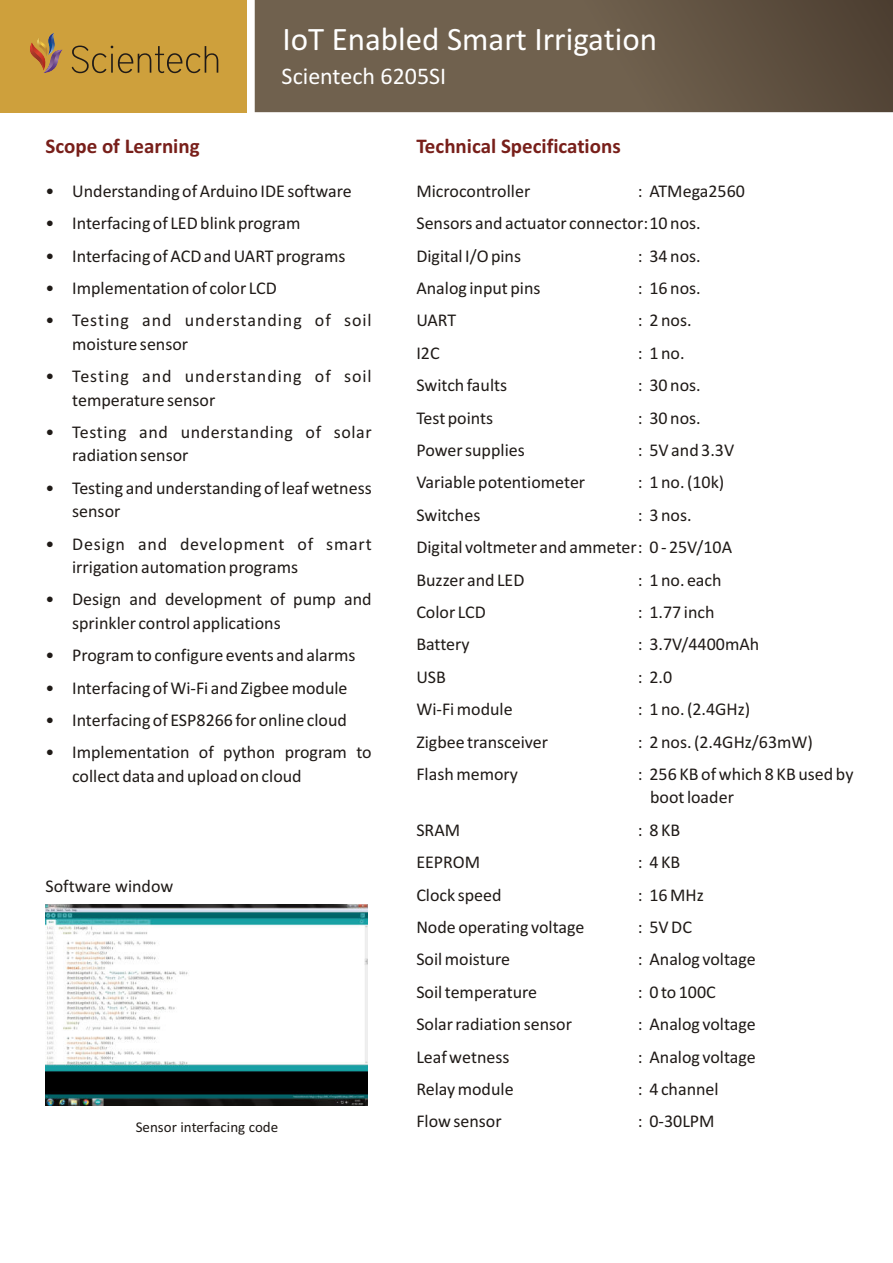
<style>
.page{position:relative;width:893px;height:1263px;background:#fff}
.page>*{position:absolute;margin:0;border:0;box-sizing:border-box;transform-origin:0 0}
.t1{font:33px "Calibri";color:#fff}
.t2{font:24px "Calibri";color:#fff}
.t3{font:700 21px "Calibri";color:#781f1a}
.t4{font:18px/23.4px "Calibri";color:#1f1a17}
.t5{font:18px/23.4px "Calibri";letter-spacing:.04em;color:#1f1a17}
.t6{font:18px/23.4px "Calibri";letter-spacing:.03em;color:#1f1a17}
.t7{font:18px/23.4px "Calibri";letter-spacing:.055em;color:#1f1a17}
.t8{font:15px "Calibri";color:#1f1a17}
</style>
<div class="page">
<img style="left:46px;top:904px;width:322px;height:201px">
<svg style="left:254px;top:0;width:639px;height:112px;fill:#70614e"></svg>
<div style="left:0;top:0;width:246px;height:112px;background:#cea03c"></div>
<svg style="left:72px;top:46px;width:146px;height:27px"></svg>
<svg style="left:30px;top:33px;width:32px;height:40px"></svg>
<h1 class="t1" style="left:282px;top:26px;width:376px">IoT Enabled Smart Irrigation</h1>
<p class="t3" style="left:46px;top:138px;width:156px">Scope of Learning</p>
<h2 class="t2" style="left:282px;top:66px;width:166px">Scientech 6205SI</h2>
<p class="t3" style="left:416px;top:138px;width:206px">Technical Specifications</p>
<p class="t4" style="left:46px;top:180px;width:308px">• Understanding of Arduino IDE software</p>
<p class="t4" style="left:46px;top:213px;width:256px">• Interfacing of LED blink program</p>
<p class="t4" style="left:46px;top:245px;width:301px">• Interfacing of ACD and UART programs</p>
<p class="t4" style="left:46px;top:277px;width:233px">• Implementation of color LCD</p>
<p class="t7" style="left:72px;top:310px;width:301px;text-indent:-27px">• Testing and understanding of soil moisture sensor</p>
<p class="t5" style="left:72px;top:366px;width:301px;text-indent:-27px">• Testing and understanding of soil temperature sensor</p>
<p class="t6" style="left:72px;top:421px;width:301px;text-indent:-27px">• Testing and understanding of solar radiation sensor</p>
<p class="t4" style="left:72px;top:477px;width:301px;text-indent:-27px">• Testing and understanding of leaf wetness sensor</p>
<p class="t4" style="left:72px;top:533px;width:301px;text-indent:-27px">• Design and development of smart irrigation automation programs</p>
<p class="t4" style="left:72px;top:589px;width:301px;text-indent:-27px">• Design and development of pump and sprinkler control applications</p>
<p class="t4" style="left:45px;top:645px;width:311px">• Program to configure events and alarms</p>
<p class="t4" style="left:45px;top:677px;width:304px">• Interfacing of Wi-Fi and Zigbee module</p>
<p class="t4" style="left:45px;top:709px;width:303px">• Interfacing of ESP8266 for online cloud</p>
<p class="t4" style="left:72px;top:742px;width:301px;text-indent:-27px">• Implementation of python program to collect data and upload on cloud</p>
<p class="t4" style="left:46px;top:875px;width:129px">Software window</p>
<p class="t8" style="left:136px;top:1121px;width:144px">Sensor interfacing code</p>
<p class="t4" style="left:416px;top:180px;width:115px">Microcontroller</p>
<p class="t4" style="left:416px;top:176px;width:330px;line-height:32.4px;text-indent:221px">: ATMega2560<br>Sensors and actuator connector:10 nos.<br>Digital I/O pins</p>
<p class="t4" style="left:638px;top:245px;width:64px">: 34 nos.</p>
<p class="t4" style="left:416px;top:277px;width:126px">Analog input pins</p>
<p class="t4" style="left:638px;top:277px;width:64px">: 16 nos.</p>
<p class="t4" style="left:416px;top:310px;width:41px">UART</p>
<p class="t4" style="left:638px;top:310px;width:55px">: 2 nos.</p>
<p class="t4" style="left:416px;top:342px;width:25px">I2C</p>
<p class="t4" style="left:638px;top:342px;width:48px">: 1 no.</p>
<p class="t4" style="left:416px;top:375px;width:92px">Switch faults</p>
<p class="t4" style="left:638px;top:375px;width:64px">: 30 nos.</p>
<p class="t4" style="left:416px;top:407px;width:78px">Test points</p>
<p class="t4" style="left:638px;top:407px;width:64px">: 30 nos.</p>
<p class="t4" style="left:416px;top:439px;width:110px">Power supplies</p>
<p class="t4" style="left:638px;top:439px;width:98px">: 5V and 3.3V</p>
<p class="t4" style="left:416px;top:472px;width:170px">Variable potentiometer</p>
<p class="t4" style="left:638px;top:472px;width:88px">: 1 no. (10k)</p>
<p class="t4" style="left:416px;top:504px;width:65px">Switches</p>
<p class="t4" style="left:416px;top:500px;width:317px;line-height:32.4px;text-indent:221px">: 3 nos.<br>Digital voltmeter and ammeter: 0 - 25V/10A<br>Buzzer and LED</p>
<p class="t4" style="left:638px;top:569px;width:85px">: 1 no. each</p>
<p class="t4" style="left:416px;top:601px;width:71px">Color LCD</p>
<p class="t4" style="left:638px;top:601px;width:78px">: 1.77 inch</p>
<p class="t4" style="left:416px;top:634px;width:55px">Battery</p>
<p class="t4" style="left:638px;top:634px;width:123px">: 3.7V/4400mAh</p>
<p class="t4" style="left:416px;top:666px;width:31px">USB</p>
<p class="t4" style="left:638px;top:666px;width:36px">: 2.0</p>
<p class="t4" style="left:416px;top:698px;width:98px">Wi-Fi module</p>
<p class="t4" style="left:638px;top:698px;width:114px">: 1 no. (2.4GHz)</p>
<p class="t4" style="left:416px;top:731px;width:133px">Zigbee transceiver</p>
<p class="t4" style="left:638px;top:731px;width:177px">: 2 nos. (2.4GHz/63mW)</p>
<p class="t4" style="left:416px;top:763px;width:103px">Flash memory</p>
<p class="t4" style="left:650px;top:763px;width:205px;text-indent:-12px">: 256 KB of which 8 KB used by boot loader</p>
<p class="t4" style="left:416px;top:819px;width:45px">SRAM</p>
<p class="t4" style="left:638px;top:819px;width:44px">: 8 KB</p>
<p class="t4" style="left:416px;top:851px;width:65px">EEPROM</p>
<p class="t4" style="left:638px;top:851px;width:44px">: 4 KB</p>
<p class="t4" style="left:416px;top:884px;width:87px">Clock speed</p>
<p class="t4" style="left:638px;top:884px;width:68px">: 16 MHz</p>
<p class="t4" style="left:416px;top:916px;width:170px">Node operating voltage</p>
<p class="t4" style="left:638px;top:916px;width:56px">: 5V DC</p>
<p class="t4" style="left:416px;top:949px;width:95px">Soil moisture</p>
<p class="t4" style="left:638px;top:949px;width:120px">: Analog voltage</p>
<p class="t4" style="left:416px;top:981px;width:122px">Soil temperature</p>
<p class="t4" style="left:638px;top:981px;width:80px">: 0 to 100C</p>
<p class="t4" style="left:416px;top:1013px;width:157px">Solar radiation sensor</p>
<p class="t4" style="left:638px;top:1013px;width:120px">: Analog voltage</p>
<p class="t4" style="left:416px;top:1046px;width:95px">Leaf wetness</p>
<p class="t4" style="left:638px;top:1046px;width:120px">: Analog voltage</p>
<p class="t4" style="left:416px;top:1078px;width:99px">Relay module</p>
<p class="t4" style="left:638px;top:1078px;width:82px">: 4 channel</p>
<p class="t4" style="left:416px;top:1111px;width:87px">Flow sensor</p>
<p class="t4" style="left:638px;top:1111px;width:78px">: 0-30LPM</p>
</div>
